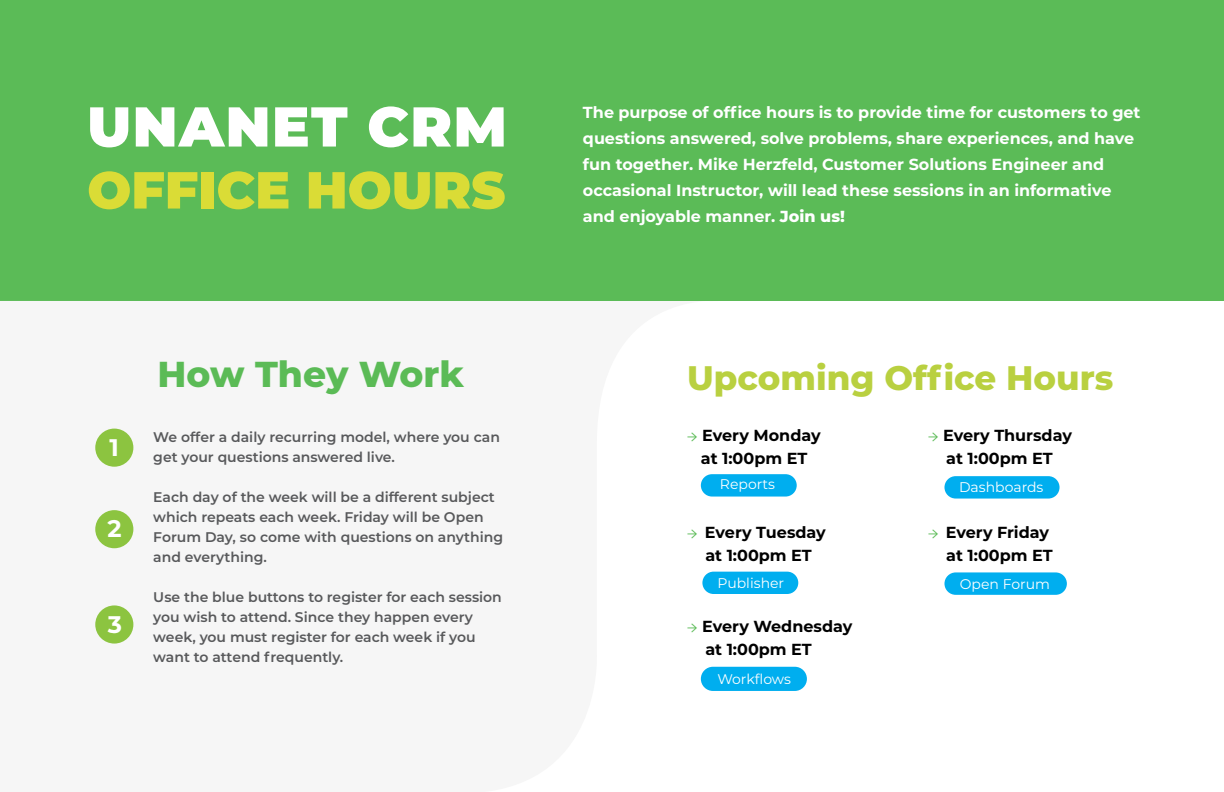
<style>
.page{position:relative;width:1224px;height:792px;background:#fff}
.page>*{position:absolute;margin:0;border:0;box-sizing:border-box;transform-origin:0 0}
.t1{font:900 56px "Montserrat";letter-spacing:.025em;color:#fff}
.t2{font:900 52px "Montserrat";color:#dadc36}
.t3{font:800 36px "Montserrat";color:#5bbb56}
.t4{font:800 34px "Montserrat";color:#b9d040}
.t5{font:700 24px "Montserrat";color:#fff}
.t6{font:700 16px/26px "Montserrat";color:#fff}
.t7{font:700 16px/22.6px "Montserrat";color:#000;text-align:center}
.t8{font:600 14px/20px "Montserrat";color:#58595b}
.t9{font:14px "Montserrat";color:#fff}
.s1{font-weight:800}
.s2{font-family:"Minion Pro";font-weight:400;color:#5bbb57}
</style>
<div class="page">
<div style="left:0;top:0;width:1224px;height:301px;background:#5bbb57"></div>
<div style="left:95px;top:429px;width:38px;height:38px;background:#8cc440;border-radius:50%"></div>
<div style="left:95px;top:510px;width:38px;height:38px;background:#8cc440;border-radius:50%"></div>
<div style="left:95px;top:605px;width:38px;height:39px;background:#8cc440;border-radius:50%"></div>
<div style="left:702px;top:572px;width:96px;height:22px;background:#00aeef;border-radius:11px"></div>
<div style="left:701px;top:667px;width:106px;height:24px;background:#00aeef;border-radius:12px"></div>
<div style="left:701px;top:474px;width:96px;height:23px;background:#00aeef;border-radius:11px"></div>
<div style="left:944px;top:476px;width:116px;height:23px;background:#00aeef;border-radius:11px"></div>
<div style="left:944px;top:572px;width:123px;height:23px;background:#00aeef;border-radius:11px"></div>
<h1 class="t1" style="left:87px;top:85px;width:421px">UNANET CRM</h1>
<h2 class="t2" style="left:87px;top:151px;width:420px">OFFICE HOURS</h2>
<p class="t6" style="left:583px;top:98px;width:559px">The purpose of office hours is to provide time for customers to get questions answered, solve problems, share experiences, and have fun together. Mike Herzfeld, Customer Solutions Engineer and occasional Instructor, will lead these sessions in an informative and enjoyable manner. <span class="s1">Join us!</span></p>
<h3 class="t5" style="left:109px;top:430px;width:11px">1</h3>
<h3 class="t5" style="left:107px;top:511px;width:16px">2</h3>
<h3 class="t5" style="left:108px;top:608px;width:16px">3</h3>
<h3 class="t3" style="left:158px;top:348px;width:308px">How They Work</h3>
<h3 class="t4" style="left:687px;top:353px;width:428px">Upcoming Office Hours</h3>
<p class="t8" style="left:153px;top:427px;width:348px">We offer a daily recurring model, where you can get your questions answered live.</p>
<p class="t8" style="left:153px;top:487px;width:351px">Each day of the week will be a different subject which repeats each week. Friday will be Open Forum Day, so come with questions on anything and everything.</p>
<p class="t8" style="left:153px;top:587px;width:350px">Use the blue buttons to register for each session you wish to attend. Since they happen every week, you must register for each week if you want to attend frequently.</p>
<p class="t7" style="left:687px;top:423px;width:135px"><span class="s2">→</span> Every Monday at 1:00pm ET</p>
<p class="t7" style="left:928px;top:423px;width:145px"><span class="s2">→</span> Every Thursday at 1:00pm ET</p>
<p class="t9" style="left:720px;top:475px;width:57px">Reports</p>
<p class="t9" style="left:959px;top:477px;width:86px">Dashboards</p>
<p class="t7" style="left:928px;top:520px;width:126px;text-align:right"><span class="s2">→</span> Every Friday at 1:00pm ET</p>
<p class="t7" style="left:687px;top:520px;width:140px"><span class="s2">→</span> Every Tuesday at 1:00pm ET</p>
<p class="t9" style="left:717px;top:573px;width:68px">Publisher</p>
<p class="t9" style="left:960px;top:574px;width:92px">Open Forum</p>
<p class="t7" style="left:705px;top:614px;width:149px;text-align:left;text-indent:-18px"><span class="s2">→</span> Every Wednesday at 1:00pm ET</p>
<p class="t9" style="left:717px;top:670px;width:75px">Workflows</p>
</div>
